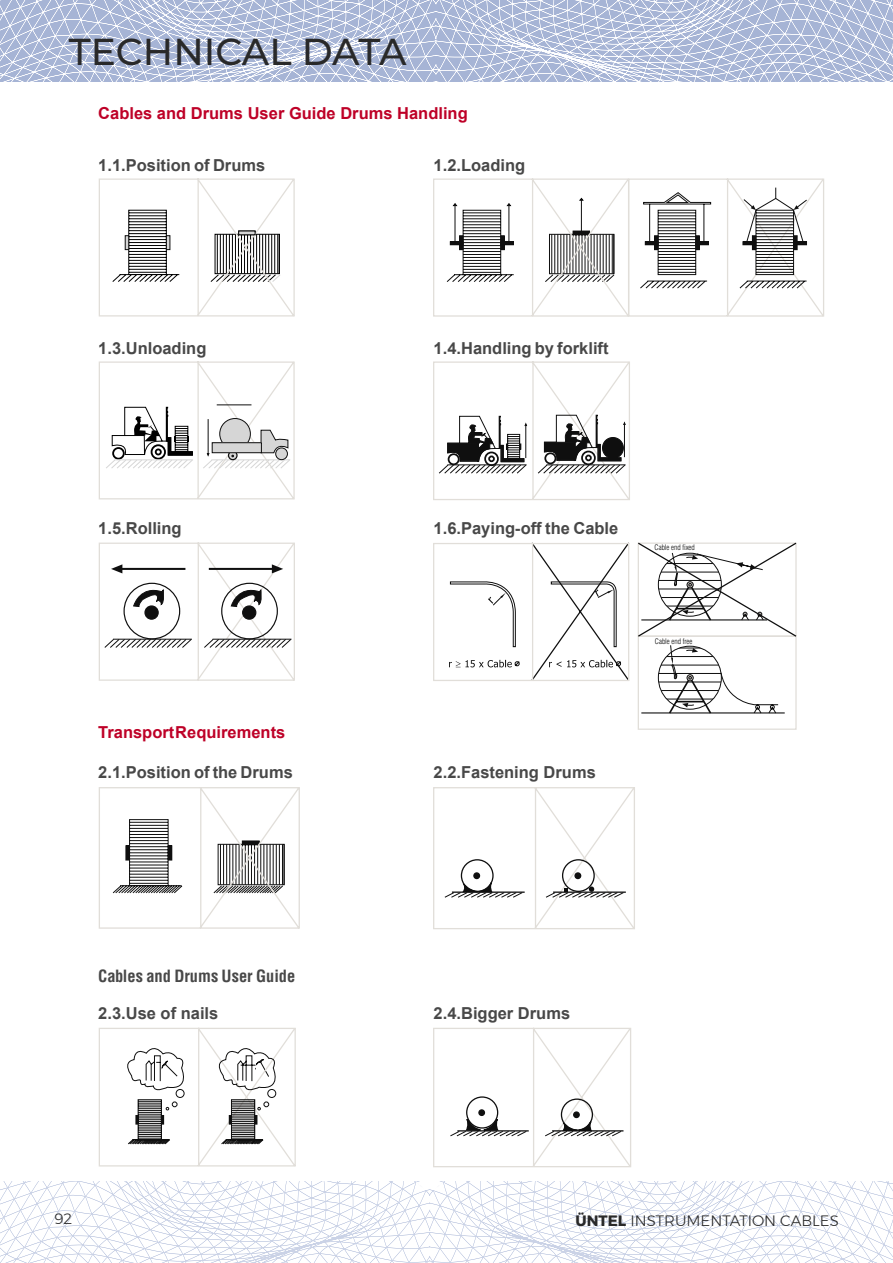
<style>
.page{position:relative;width:893px;height:1263px;background:#fff}
.page>*{position:absolute;margin:0;border:0;box-sizing:border-box;transform-origin:0 0}
.t1{font:500 37.5px "Montserrat";color:#292929}
.t2{font:700 16.5px "Arial";color:#484848}
.t3{font:700 16.5px "Arial";color:#be0027}
.t4{font:16.5px "Helvetica Cond Bold Tr";color:#484848}
.t5{font:300 15px "Montserrat";color:#292929}
.t6{font:7.5px "Helvetica Condensed Light Tr";color:#000}
.s1{font-weight:700}
</style>
<div class="page">
<svg style="left:0;top:0;width:892px;height:82px;background:#bac5de"></svg>
<svg style="left:892px;top:0;width:1px;height:82px"></svg>
<svg style="left:0;top:1182px;width:893px;height:81px"></svg>
<svg style="left:98px;top:178px;width:197px;height:139px"></svg>
<svg style="left:433px;top:178px;width:391px;height:139px"></svg>
<svg style="left:98px;top:361px;width:197px;height:139px"></svg>
<hr style="left:217px;top:404px;width:34px;height:1px;background:#0f0f0f">
<svg style="left:433px;top:361px;width:197px;height:139px"></svg>
<svg style="left:98px;top:542px;width:197px;height:139px"></svg>
<svg style="left:433px;top:542px;width:197px;height:139px"></svg>
<svg style="left:98px;top:787px;width:202px;height:142px"></svg>
<svg style="left:433px;top:787px;width:202px;height:143px"></svg>
<svg style="left:98px;top:1027px;width:198px;height:140px"></svg>
<svg style="left:433px;top:1027px;width:198px;height:141px"></svg>
<hr style="left:641px;top:712px;width:144px;height:1px;background:#0f0f0f">
<svg style="left:658px;top:645px;width:121px;height:69px"></svg>
<div style="left:638px;top:635px;width:159px;height:95px;border:1px solid #e1ded9"></div>
<svg style="left:637px;top:542px;width:160px;height:96px"></svg>
<svg style="left:239px;top:231px;width:16px;height:4px"></svg>
<h1 class="t1" style="left:69px;top:25px;width:339px">TECHNICAL DATA</h1>
<p class="t3" style="left:98px;top:101px;width:371px">Cables and Drums User Guide Drums Handling</p>
<p class="t2" style="left:98px;top:154px;width:169px">1.1.Position of Drums</p>
<p class="t2" style="left:434px;top:154px;width:93px">1.2.Loading</p>
<p class="t2" style="left:98px;top:337px;width:110px">1.3.Unloading</p>
<p class="t2" style="left:98px;top:517px;width:85px">1.5.Rolling</p>
<p class="t3" style="left:98px;top:721px;width:189px">Transport Requirements</p>
<p class="t2" style="left:98px;top:761px;width:196px">2.1.Position of the Drums</p>
<p class="t4" style="left:98px;top:965px;width:199px">Cables and Drums User Guide</p>
<p class="t2" style="left:98px;top:1002px;width:122px">2.3.Use of nails</p>
<p class="t2" style="left:434px;top:337px;width:177px">1.4.Handling by forklift</p>
<p class="t2" style="left:434px;top:517px;width:186px">1.6.Paying-off the Cable</p>
<p class="t6" style="left:655px;top:543px;width:42px">Cable end fixed</p>
<p class="t6" style="left:655px;top:637px;width:39px">Cable end free</p>
<p class="t2" style="left:434px;top:761px;width:164px">2.2.Fastening Drums</p>
<p class="t2" style="left:434px;top:1002px;width:138px">2.4.Bigger Drums</p>
<p class="t5" style="left:54px;top:1207px;width:20px">92</p>
<p class="t5" style="left:576px;top:1209px;width:265px"><span class="s1">ÜNTEL</span> INSTRUMENTATION CABLES</p>
</div>
